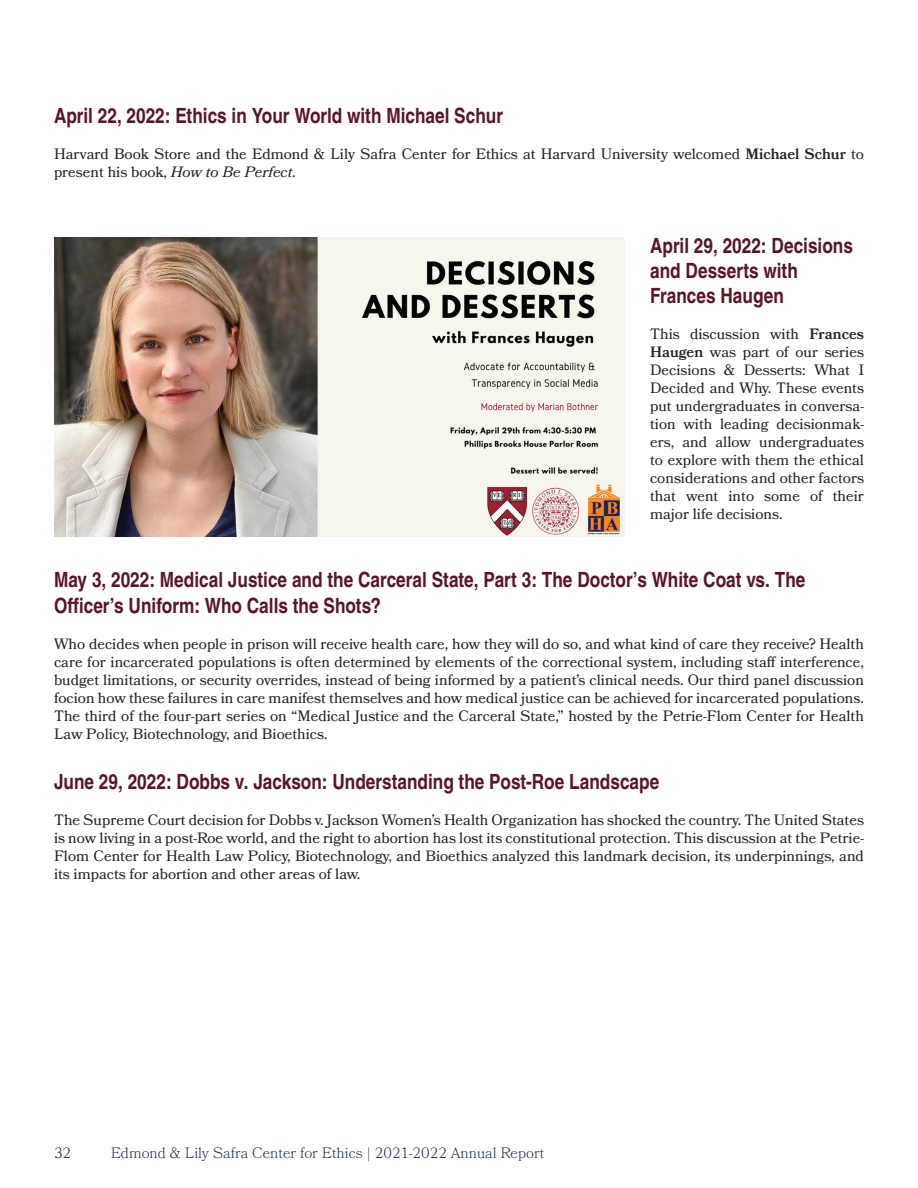
<style>
.page{position:relative;width:918px;height:1188px;background:#fff}
.page>*{position:absolute;margin:0;border:0;box-sizing:border-box;transform-origin:0 0}
.t1{font:700 21px/25.2px "Nimbus San Con L";color:#591526}
.t2{font:15px/18px "Bookmania";color:#231f20;text-align:justify}
.t3{font:300 15px "Bookmania";color:#112b48}
.t4{font:300 15px "Bookmania";color:#231f20}
.s1{font-weight:600}
.s2{font-style:italic}
</style>
<div class="page">
<img style="left:54px;top:238px;width:571px;height:298px">
<h1 class="t1" style="left:54px;top:102px;width:451px">April 22, 2022: Ethics in Your World with Michael Schur</h1>
<p class="t2" style="left:54px;top:145px;width:812px">Harvard Book Store and the Edmond &amp; Lily Safra Center for Ethics at Harvard University welcomed <span class="s1">Michael Schur</span> to present his book, <span class="s2">How to Be Perfect.</span></p>
<h1 class="t1" style="left:650px;top:232px;width:204px">April 29, 2022: Decisions and Desserts with<br>Frances Haugen</h1>
<p class="t2" style="left:650px;top:325px;width:215px">This discussion with <span class="s1">Frances Haugen</span> was part of our series Decisions &amp; Desserts: What I Decided and Why. These events put undergraduates in conversa&shy;tion with leading decisionmak&shy;ers, and allow undergraduates to explore with them the ethical considerations and other factors that went into some of their major life decisions.</p>
<h1 class="t1" style="left:54px;top:567px;width:753px">May 3, 2022: Medical Justice and the Carceral State, Part 3: The Doctor’s White Coat vs. The<br>Officer’s Uniform: Who Calls the Shots?</h1>
<p class="t2" style="left:54px;top:635px;width:812px">Who decides when people in prison will receive health care, how they will do so, and what kind of care they receive? Health care for incarcerated populations is often determined by elements of the correctional system, including staff interference, budget limitations, or security overrides, instead of being informed by a patient’s clinical needs. Our third panel discussion focion how these failures in care manifest themselves and how medical justice can be achieved for incarcerated populations.<br>The third of the four-part series on “Medical Justice and the Carceral State,” hosted by the Petrie-Flom Center for Health Law Policy, Biotechnology, and Bioethics.</p>
<h1 class="t1" style="left:54px;top:768px;width:607px">June 29, 2022: Dobbs v. Jackson: Understanding the Post-Roe Landscape</h1>
<p class="t2" style="left:54px;top:811px;width:812px">The Supreme Court decision for Dobbs v. Jackson Women’s Health Organization has shocked the country. The United States is now living in a post-Roe world, and the right to abortion has lost its constitutional protection. This discussion at the Petrie-Flom Center for Health Law Policy, Biotechnology, and Bioethics analyzed this landmark decision, its underpinnings, and its impacts for abortion and other areas of law.</p>
<p class="t4" style="left:54px;top:1144px;width:19px">32</p>
<p class="t3" style="left:111px;top:1144px;width:435px">Edmond &amp; Lily Safra Center for Ethics | 2021-2022 Annual Report</p>
</div>
